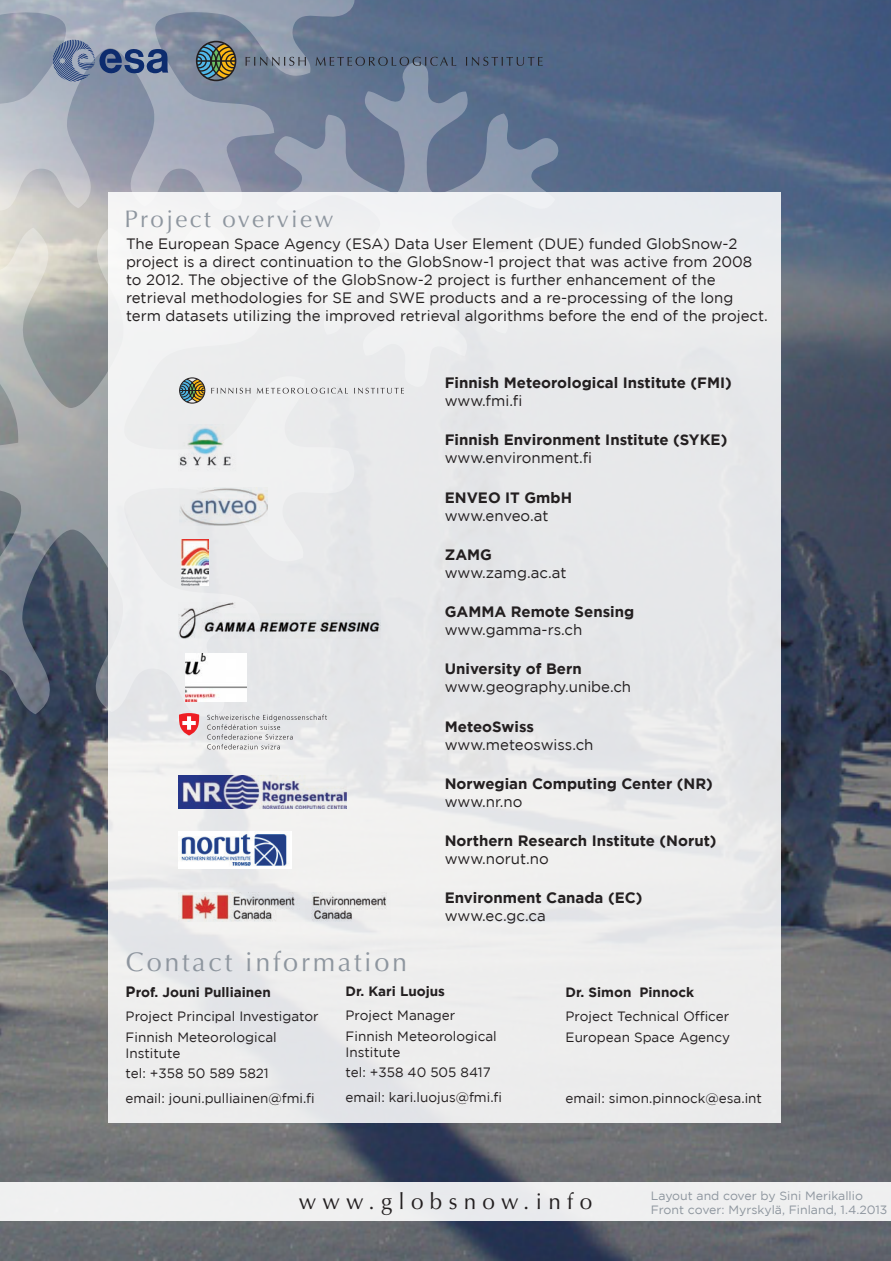
<style>
.page{position:relative;width:891px;height:1261px;background:#fff}
.page>*{position:absolute;margin:0;border:0;box-sizing:border-box;transform-origin:0 0}
.väliotsikko{font:27px "Optima LT Std";letter-spacing:.1em;color:#8e969f}
.väliotsikko-2{font:24px "Optima LT Std";letter-spacing:.1em;color:#8e969f}
.väliotsikko-3{font:22.5px "Optima LT Std";letter-spacing:.28em;color:#231f20}
.leipäteksti{font:15px/18px "Gotham";color:#231f20}
.leipäteksti-2{font:700 15px/18px "Gotham";color:#231f20}
.leipäteksti-3{font:13.5px/16.2px "Gotham";color:#231f20}
.leipäteksti-4{font:700 13.5px "Gotham";color:#231f20}
.kuvateksti{font:12px "Gotham";color:#8e969f}
.s1{font-weight:400}
.s2{font-weight:700}
.s3{font-size:15px}
</style>
<div class="page">
<img style="left:0;top:0;width:891px;height:1261px">
<svg style="left:0;top:224px;width:108px;height:493px;background:#8a8f94"></svg>
<svg style="left:0;top:0;width:355px;height:210px;background:#9aa1b1"></svg>
<svg style="left:274px;top:60px;width:287px;height:132px;background:#73829b"></svg>
<div style="left:0;top:1182px;width:891px;height:39px;background:#eff0f0"></div>
<svg style="left:53px;top:40px;width:115px;height:41px;background:#6e7e9e"></svg>
<div style="left:108px;top:192px;width:672px;height:930px;background:#ebebec"></div>
<svg style="left:245px;top:57px;width:61px;height:9px"></svg>
<svg style="left:316px;top:57px;width:140px;height:9px"></svg>
<svg style="left:466px;top:57px;width:76px;height:9px"></svg>
<div style="left:196px;top:41px;width:40px;height:40px;border:2px solid #231f20;border-radius:50%"></div>
<svg style="left:196px;top:42px;width:40px;height:38px"></svg>
<hr style="left:197px;top:60px;width:39px;height:2px;background:#231f20">
<svg style="left:211px;top:388px;width:39px;height:6px"></svg>
<svg style="left:257px;top:388px;width:91px;height:6px"></svg>
<svg style="left:354px;top:388px;width:50px;height:6px"></svg>
<div style="left:179px;top:377px;width:26px;height:27px;border:1px solid #231f20;border-radius:50%"></div>
<svg style="left:179px;top:378px;width:26px;height:25px"></svg>
<img style="left:181px;top:893px;width:205px;height:28px">
<img style="left:180px;top:488px;width:87px;height:37px">
<img style="left:180px;top:427px;width:51px;height:39px">
<img style="left:179px;top:602px;width:201px;height:36px">
<img style="left:179px;top:776px;width:168px;height:33px">
<img style="left:179px;top:831px;width:112px;height:37px">
<img style="left:182px;top:539px;width:26px;height:46px">
<img style="left:185px;top:654px;width:62px;height:47px">
<svg style="left:207px;top:714px;width:120px;height:35px"></svg>
<svg style="left:179px;top:713px;width:20px;height:22px"></svg>
<svg style="left:868px;top:1230px;width:8px;height:31px"></svg>
<p class="väliotsikko-2" style="left:124px;top:204px;width:210px">Project overview</p>
<p class="leipäteksti" style="left:126px;top:234px;width:643px">The European Space Agency (ESA) Data User Element (DUE) funded GlobSnow-2 project is a direct continuation to the GlobSnow-1 project that was active from 2008 to 2012. The objective of the GlobSnow-2 project is further enhancement of the retrieval methodologies for SE and SWE products and a re-processing of the long term datasets utilizing the improved retrieval algorithms before the end of the project.</p>
<p class="väliotsikko" style="left:126px;top:946px;width:283px">Contact information</p>
<p class="leipäteksti-2" style="left:445px;top:373px;width:288px">Finnish Meteorological Institute (FMI) <span class="s1">www.fmi.fi</span></p>
<p class="leipäteksti-2" style="left:445px;top:430px;width:284px">Finnish Environment Institute (SYKE) <span class="s1">www.environment.fi</span></p>
<p class="leipäteksti" style="left:445px;top:488px;width:129px"><span class="s2">ENVEO IT GmbH </span>www.enveo.at</p>
<p class="leipäteksti" style="left:445px;top:545px;width:123px"><span class="s2">ZAMG </span>www.zamg.ac.at</p>
<p class="leipäteksti-2" style="left:445px;top:602px;width:191px">GAMMA Remote Sensing <span class="s1">www.gamma-rs.ch</span></p>
<p class="leipäteksti" style="left:445px;top:660px;width:188px"><span class="s2">University of Bern </span>www.geography.unibe.ch</p>
<p class="leipäteksti" style="left:445px;top:717px;width:150px"><span class="s2">MeteoSwiss </span>www.meteoswiss.ch</p>
<p class="leipäteksti-2" style="left:445px;top:774px;width:269px">Norwegian Computing Center (NR) <span class="s1">www.nr.no</span></p>
<p class="leipäteksti-2" style="left:445px;top:831px;width:273px">Northern Research Institute (Norut) <span class="s1">www.norut.no</span></p>
<p class="leipäteksti-2" style="left:445px;top:888px;width:199px">Environment Canada (EC) <span class="s1">www.ec.gc.ca</span></p>
<p class="leipäteksti-4" style="left:126px;top:984px;width:147px"><span class="s3">P</span>rof. Jouni Pulliainen</p>
<p class="leipäteksti-3" style="left:126px;top:1008px;width:194px">Project Principal Investigator</p>
<p class="leipäteksti-3" style="left:126px;top:1028px;width:153px">Finnish Meteorological<br>Institute</p>
<p class="leipäteksti-3" style="left:126px;top:1065px;width:145px">tel: +358 50 589 5821</p>
<p class="leipäteksti-3" style="left:126px;top:1090px;width:191px">email: jouni.pulliainen@fmi.fi</p>
<p class="leipäteksti-4" style="left:346px;top:983px;width:101px">Dr. Kari Luojus</p>
<p class="leipäteksti-3" style="left:346px;top:1007px;width:111px">Project Manager</p>
<p class="leipäteksti-3" style="left:346px;top:1027px;width:153px">Finnish Meteorological<br>Institute</p>
<p class="leipäteksti-3" style="left:346px;top:1064px;width:147px">tel: +358 40 505 8417</p>
<p class="leipäteksti-3" style="left:346px;top:1089px;width:158px">email: kari.luojus@fmi.fi</p>
<p class="leipäteksti-4" style="left:565px;top:984px;width:130px">Dr. Simon Pinnock</p>
<p class="leipäteksti-3" style="left:565px;top:1008px;width:165px">Project Technical Officer</p>
<p class="leipäteksti-3" style="left:565px;top:1028px;width:166px">European Space Agency</p>
<p class="leipäteksti-3" style="left:565px;top:1090px;width:198px">email: simon.pinnock@esa.int</p>
<p class="väliotsikko-3" style="left:299px;top:1188px;width:295px">www.globsnow.info</p>
<p class="kuvateksti" style="left:651px;top:1189px;width:214px">Layout and cover by Sini Merikallio</p>
<p class="kuvateksti" style="left:651px;top:1203px;width:238px">Front cover: Myrskylä, Finland, 1.4.2013</p>
</div>
